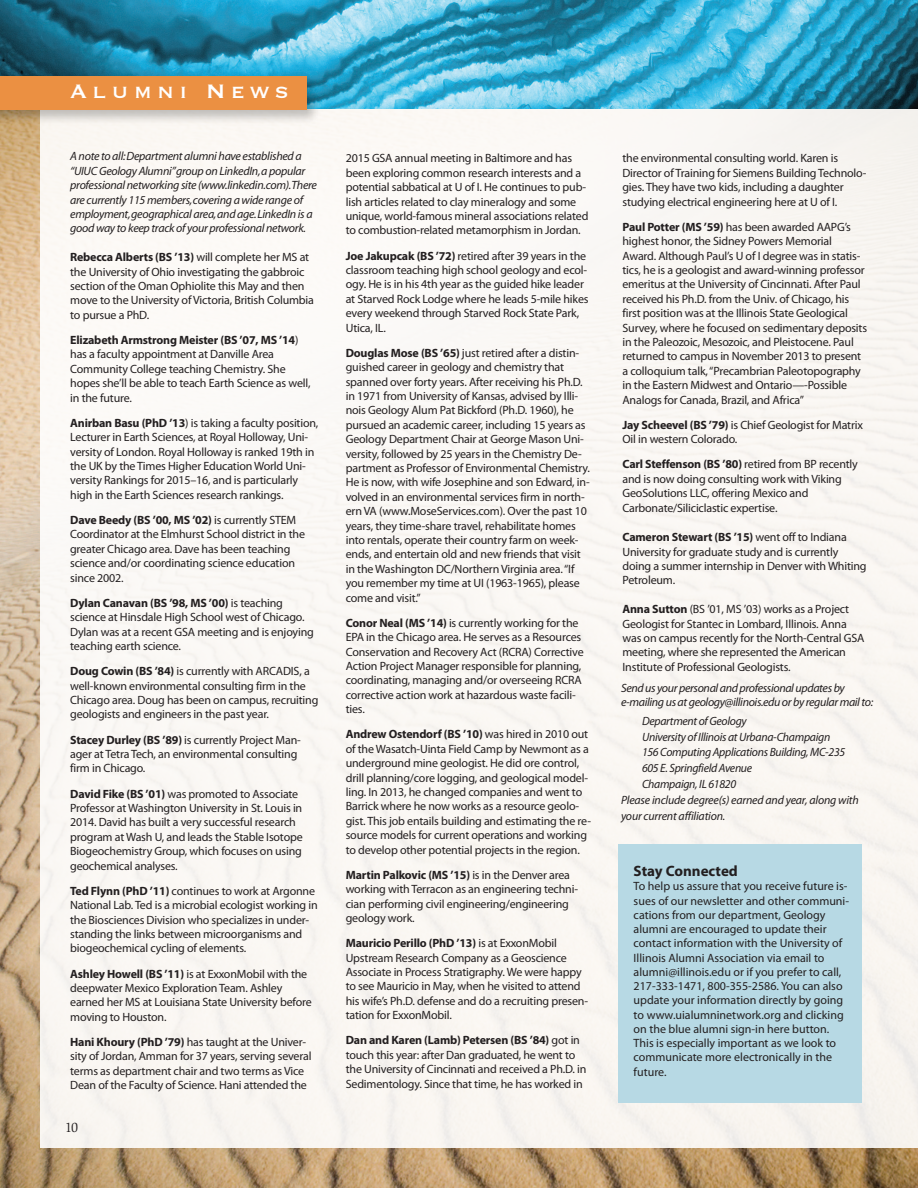
<style>
.page{position:relative;width:918px;height:1188px;background:#fff}
.page>*{position:absolute;margin:0;border:0;box-sizing:border-box;transform-origin:0 0}
.t1{font:25.5px "Copperplate";letter-spacing:.2em;color:#fff}
.t2{font:700 15px "Myriad Pro";color:#231f20}
.t3{font:13.8px "Slimbach";color:#231f20}
.t4{font:12px/14.4px "Myriad Pro";letter-spacing:-.015em;color:#231f20}
.t5{font:italic 12px/13.5px "Myriad Pro";letter-spacing:-.025em;color:#231f20}
.t6{font:italic 12px/14.4px "Myriad";letter-spacing:-.025em;color:#231f20}
.s1{font-weight:700}
</style>
<div class="page">
<img style="left:0;top:129px;width:918px;height:1059px">
<div style="left:40px;top:74px;width:878px;height:1074px;background:#faf7f3"></div>
<img style="left:0;top:0;width:918px;height:108px">
<img style="left:0;top:69px;width:326px;height:60px">
<div style="left:0;top:76px;width:307px;height:34px;background:#eb9042"></div>
<div style="left:618px;top:844px;width:243px;height:258px;background:#b7d9e4"></div>
<h1 class="t1" style="left:70px;top:74px;width:220px">Alumni News</h1>
<p class="t6" style="left:70px;top:150px;width:248px">A note to all:Department alumni have established a “UIUC Geology Alumni”group on LinkedIn,a popular professional networking site (www.linkedin.com).There are currently 115 members,covering a wide range of employment,geographical area,and age.LinkedIn is a good way to keep track of your professional network.</p>
<p class="t4" style="left:70px;top:251px;width:245px"><span class="s1">Rebecca Alberts (BS ’13)</span> will complete her MS at the University of Ohio investigating the gabbroic section of the Oman Ophiolite this May and then move to the University of Victoria, British Columbia to pursue a PhD.</p>
<p class="t4" style="left:70px;top:334px;width:242px"><span class="s1">Elizabeth Armstrong Meister (BS ’07, MS ’14</span>) has a faculty appointment at Danville Area Community College teaching Chemistry. She hopes she’ll be able to teach Earth Science as well, in the future.</p>
<p class="t4" style="left:70px;top:417px;width:250px"><span class="s1">Anirban Basu (PhD ’13</span>) is taking a faculty position, Lecturer in Earth Sciences, at Royal Holloway, Uni&shy;versity of London. Royal Holloway is ranked 19th in the UK by the Times Higher Education World Uni&shy;versity Rankings for 2015–16, and is particularly high in the Earth Sciences research rankings.</p>
<p class="t4" style="left:70px;top:514px;width:236px"><span class="s1">Dave Beedy (BS ’00, MS ’02)</span> is currently STEM Coordinator at the Elmhurst School district in the greater Chicago area. Dave has been teaching science and/or coordinating science education since 2002.</p>
<p class="t4" style="left:70px;top:597px;width:245px"><span class="s1">Dylan Canavan (BS ’98, MS ’00)</span> is teaching science at Hinsdale High School west of Chicago.<br>Dylan was at a recent GSA meeting and is enjoying teaching earth science.</p>
<p class="t4" style="left:70px;top:665px;width:250px"><span class="s1">Doug Cowin (BS ’84)</span> is currently with ARCADIS, a well-known environmental consulting firm in the Chicago area. Doug has been on campus, recruiting geologists and engineers in the past year.</p>
<p class="t4" style="left:70px;top:733px;width:232px"><span class="s1">Stacey Durley (BS ’89)</span> is currently Project Man&shy;ager at Tetra Tech, an environmental consulting firm in Chicago.</p>
<p class="t4" style="left:70px;top:787px;width:234px"><span class="s1">David Fike (BS ’01)</span> was promoted to Associate Professor at Washington University in St. Louis in 2014. David has built a very successful research program at Wash U, and leads the Stable Isotope Biogeochemistry Group, which focuses on using geochemical analyses.</p>
<p class="t4" style="left:70px;top:885px;width:249px"><span class="s1">Ted Flynn (PhD ’11)</span> continues to work at Argonne National Lab. Ted is a microbial ecologist working in the Biosciences Division who specializes in under&shy;standing the links between microorganisms and biogeochemical cycling of elements.</p>
<p class="t4" style="left:70px;top:967px;width:243px"><span class="s1">Ashley Howell (BS ’11)</span> is at ExxonMobil with the deepwater Mexico Exploration Team. Ashley earned her MS at Louisiana State University before moving to Houston.</p>
<p class="t4" style="left:70px;top:1036px;width:243px"><span class="s1">Hani Khoury (PhD ’79)</span> has taught at the Univer&shy;sity of Jordan, Amman for 37 years, serving several terms as department chair and two terms as Vice Dean of the Faculty of Science. Hani attended the</p>
<p class="t3" style="left:65px;top:1122px;width:14px">10</p>
<p class="t4" style="left:346px;top:152px;width:244px">2015 GSA annual meeting in Baltimore and has been exploring common research interests and a potential sabbatical at U of I. He continues to pub&shy;lish articles related to clay mineralogy and some unique, world-famous mineral associations related to combustion-related metamorphism in Jordan.</p>
<p class="t4" style="left:346px;top:249px;width:244px"><span class="s1">Joe Jakupcak (BS ’72)</span> retired after 39 years in the classroom teaching high school geology and ecol&shy;ogy. He is in his 4th year as the guided hike leader at Starved Rock Lodge where he leads 5-mile hikes every weekend through Starved Rock State Park, Utica, IL.</p>
<p class="t4" style="left:346px;top:347px;width:246px"><span class="s1">Douglas Mose (BS ’65)</span> just retired after a distin&shy;guished career in geology and chemistry that spanned over forty years. After receiving his Ph.D. in 1971 from University of Kansas, advised by Illi&shy;nois Geology Alum Pat Bickford (Ph.D. 1960), he pursued an academic career, including 15 years as Geology Department Chair at George Mason Uni&shy;versity, followed by 25 years in the Chemistry De&shy;partment as Professor of Environmental Chemistry.<br>He is now, with wife Josephine and son Edward, in&shy;volved in an environmental services firm in north&shy;ern VA (www.MoseServices.com). Over the past 10 years, they time-share travel, rehabilitate homes into rentals, operate their country farm on week&shy;ends, and entertain old and new friends that visit in the Washington DC/Northern Virginia area.“If you remember my time at UI (1963-1965), please come and visit.”</p>
<p class="t4" style="left:346px;top:617px;width:239px"><span class="s1">Conor Neal (MS ’14)</span> is currently working for the EPA in the Chicago area. He serves as a Resources Conservation and Recovery Act (RCRA) Corrective Action Project Manager responsible for planning, coordinating, managing and/or overseeing RCRA corrective action work at hazardous waste facili&shy;ties.</p>
<p class="t4" style="left:346px;top:728px;width:247px"><span class="s1">Andrew Ostendorf (BS ’10)</span> was hired in 2010 out of the Wasatch-Uinta Field Camp by Newmont as a underground mine geologist. He did ore control, drill planning/core logging, and geological model&shy;ling. In 2013, he changed companies and went to Barrick where he now works as a resource geolo&shy;gist. This job entails building and estimating the re&shy;source models for current operations and working to develop other potential projects in the region.</p>
<p class="t4" style="left:346px;top:869px;width:234px"><span class="s1">Martin Palkovic (MS ’15)</span> is in the Denver area working with Terracon as an engineering techni&shy;cian performing civil engineering/engineering geology work.</p>
<p class="t4" style="left:346px;top:937px;width:244px"><span class="s1">Mauricio Perillo (PhD ’13)</span> is at ExxonMobil Upstream Research Company as a Geoscience Associate in Process Stratigraphy. We were happy to see Mauricio in May, when he visited to attend his wife’s Ph.D. defense and do a recruiting presen&shy;tation for ExxonMobil.</p>
<p class="t4" style="left:346px;top:1034px;width:242px"><span class="s1">Dan and Karen (Lamb) Petersen (BS ’84)</span> got in touch this year: after Dan graduated, he went to the University of Cincinnati and received a Ph.D. in Sedimentology. Since that time, he has worked in</p>
<p class="t4" style="left:622px;top:152px;width:246px">the environmental consulting world. Karen is Director of Training for Siemens Building Technolo&shy;gies. They have two kids, including a daughter studying electrical engineering here at U of I.</p>
<p class="t4" style="left:622px;top:221px;width:246px"><span class="s1">Paul Potter (MS ’59)</span> has been awarded AAPG’s highest honor, the Sidney Powers Memorial Award. Although Paul’s U of I degree was in statis&shy;tics, he is a geologist and award-winning professor emeritus at the University of Cincinnati. After Paul received his Ph.D. from the Univ. of Chicago, his first position was at the Illinois State Geological Survey, where he focused on sedimentary deposits in the Paleozoic, Mesozoic, and Pleistocene. Paul returned to campus in November 2013 to present a colloquium talk,“Precambrian Paleotopography in the Eastern Midwest and Ontario—-Possible Analogs for Canada, Brazil, and Africa”</p>
<p class="t4" style="left:622px;top:419px;width:242px"><span class="s1">Jay Scheevel (BS ’79)</span> is Chief Geologist for Matrix<br>Oil in western Colorado.</p>
<p class="t4" style="left:622px;top:458px;width:237px"><span class="s1">Carl Steffenson (BS ’80)</span> retired from BP recently and is now doing consulting work with Viking GeoSolutions LLC, offering Mexico and Carbonate/Siliciclastic expertise.</p>
<p class="t4" style="left:622px;top:531px;width:246px"><span class="s1">Cameron Stewart (BS ’15)</span> went off to Indiana University for graduate study and is currently doing a summer internship in Denver with Whiting Petroleum.</p>
<p class="t4" style="left:622px;top:603px;width:244px"><span class="s1">Anna Sutton</span> (BS ’01, MS ’03) works as a Project Geologist for Stantec in Lombard, Illinois. Anna was on campus recently for the North-Central GSA meeting, where she represented the American Institute of Professional Geologists.</p>
<p class="t5" style="left:621px;top:682px;width:254px">Sendus yourpersonalandprofessionalupdatesby e-mailingusatgeology@illinois.eduorby regularmailto:</p>
<p class="t5" style="left:642px;top:715px;width:106px">Department of Geology</p>
<p class="t5" style="left:642px;top:731px;width:190px">University ofIllinois at Urbana-Champaign</p>
<p class="t5" style="left:642px;top:747px;width:205px">156 Computing Applications Building, MC-235</p>
<p class="t5" style="left:642px;top:762px;width:112px">605 E. Springfield Avenue</p>
<p class="t5" style="left:642px;top:778px;width:96px">Champaign, IL 61820</p>
<p class="t5" style="left:621px;top:794px;width:239px">Please include degree(s) earned and year, along with</p>
<p class="t5" style="left:621px;top:810px;width:106px">your current affiliation.</p>
<p class="t2" style="left:634px;top:865px;width:106px">Stay Connected</p>
<p class="t4" style="left:634px;top:880px;width:217px">To help us assure that you receive future is&shy;sues of our newsletter and other communi&shy;cations from our department, Geology alumni are encouraged to update their contact information with the University of Illinois Alumni Association via email to alumni@illinois.edu or if you prefer to call, 217-333-1471, 800-355-2586. You can also update your information directly by going to www.uialumninetwork.org and clicking on the blue alumni sign-in here button.<br>This is especially important as we look to communicate more electronically in the future.</p>
</div>
